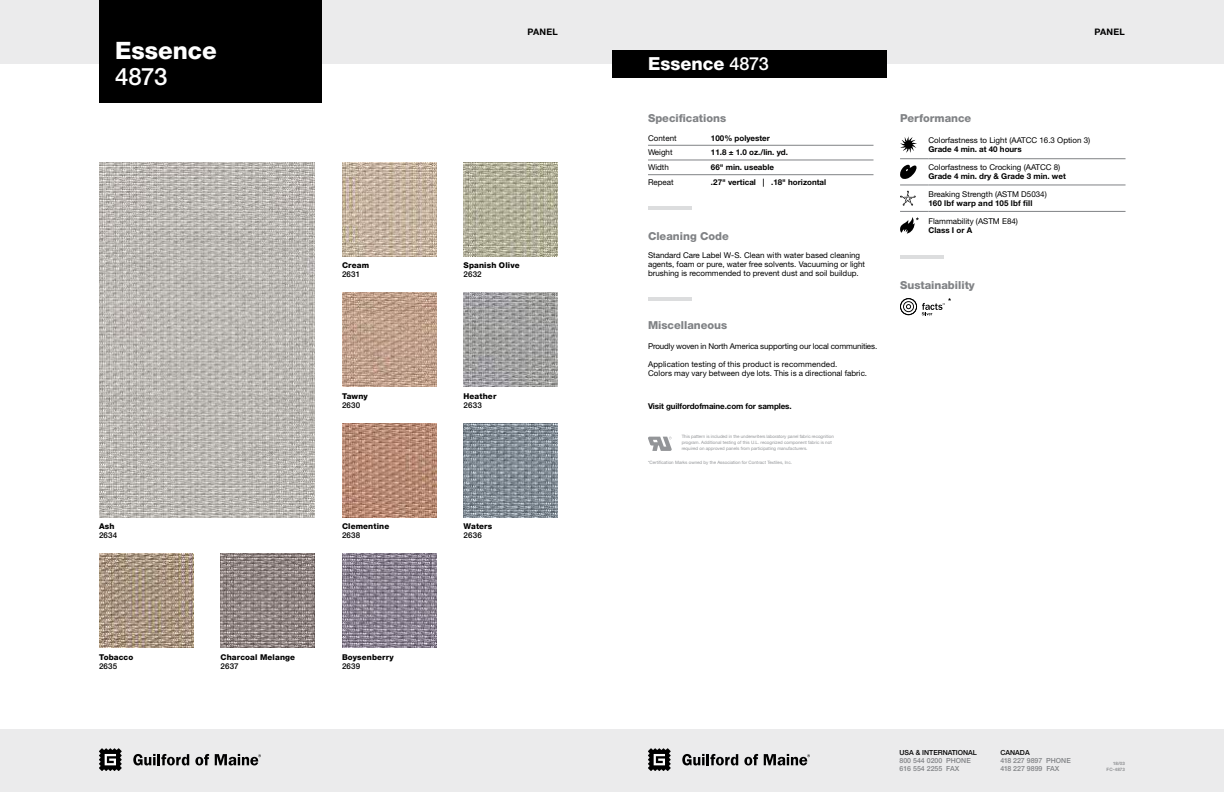
<style>
.page{position:relative;width:1224px;height:792px;background:#fff}
.page>*{position:absolute;margin:0;border:0;box-sizing:border-box;transform-origin:0 0}
.t1{font:800 24px "Helvetica Neue LT Std";color:#fff}
.t2{font:500 24px "Helvetica Neue LT Std";color:#fff}
.t3{font:800 18px "Helvetica Neue LT Std";color:#fff}
.t4{font:800 11px "Helvetica Neue LT Std";color:#808285}
.t5{font:700 9px "Helvetica Neue LT Std";letter-spacing:.03em;color:#000}
.t6{font:8px/9px "Helvetica Neue LT Std";color:#000}
.t7{font:700 8px "Helvetica Neue LT Std";color:#000}
.t8{font:800 8px "Helvetica Neue LT Std";letter-spacing:.015em;color:#000}
.t9{font:500 8px "Helvetica Neue LT Std";letter-spacing:.02em;color:#000}
.t10{font:700 8px "Helvetica Neue LT Std";letter-spacing:.025em;color:#000}
.t11{font:500 7px/8px "Helvetica Neue LT Std";color:#808285}
.t12{font:500 7px "Helvetica Neue LT Std";color:#000}
.t13{font:4.5px/6px "Helvetica Neue LT Std";color:#939598}
.t14{font:500 4.5px/6px "Helvetica Neue LT Std";letter-spacing:.01em;color:#808285;text-align:right}
.s1{font-weight:500}
</style>
<div class="page">
<div style="left:0;top:0;width:1224px;height:63px;background:#ebebec"></div>
<div style="left:0;top:729px;width:1224px;height:63px;background:#ebebec"></div>
<svg style="left:133px;top:754px;width:56px;height:11px"></svg>
<svg style="left:195px;top:754px;width:14px;height:11px"></svg>
<svg style="left:215px;top:754px;width:46px;height:11px"></svg>
<svg style="left:99px;top:748px;width:23px;height:23px"></svg>
<div style="left:612px;top:50px;width:274px;height:28px;background:#000"></div>
<svg style="left:682px;top:754px;width:56px;height:11px"></svg>
<svg style="left:744px;top:754px;width:14px;height:11px"></svg>
<svg style="left:764px;top:754px;width:46px;height:11px"></svg>
<svg style="left:648px;top:748px;width:23px;height:23px"></svg>
<hr style="left:648px;top:145px;width:63px;height:1px;background:#808285">
<hr style="left:711px;top:145px;width:163px;height:1px;background:#808285">
<hr style="left:648px;top:160px;width:63px;height:1px;background:#808285">
<hr style="left:711px;top:160px;width:163px;height:1px;background:#808285">
<hr style="left:648px;top:175px;width:63px;height:1px;background:#808285">
<hr style="left:711px;top:175px;width:163px;height:1px;background:#808285">
<hr style="left:929px;top:159px;width:197px;height:1px;background:#808285">
<hr style="left:929px;top:185px;width:197px;height:1px;background:#808285">
<hr style="left:929px;top:211px;width:197px;height:1px;background:#808285">
<svg style="left:900px;top:136px;width:17px;height:17px"></svg>
<svg style="left:900px;top:159px;width:29px;height:75px"></svg>
<svg style="left:648px;top:437px;width:24px;height:14px"></svg>
<hr style="left:648px;top:207px;width:43px;height:3px;background:#dcddde">
<div style="left:99px;top:0;width:223px;height:103px;background:#000"></div>
<hr style="left:900px;top:255px;width:43px;height:4px;background:#dcddde">
<hr style="left:648px;top:297px;width:43px;height:4px;background:#dcddde">
<svg style="left:900px;top:298px;width:51px;height:17px"></svg>
<img style="left:99px;top:162px;width:216px;height:356px">
<img style="left:99px;top:554px;width:95px;height:94px">
<img style="left:220px;top:554px;width:95px;height:94px">
<img style="left:342px;top:162px;width:94px;height:94px">
<img style="left:342px;top:292px;width:94px;height:95px">
<img style="left:342px;top:423px;width:94px;height:95px">
<img style="left:342px;top:554px;width:94px;height:94px">
<img style="left:464px;top:162px;width:94px;height:94px">
<img style="left:464px;top:292px;width:94px;height:95px">
<img style="left:464px;top:423px;width:94px;height:95px">
<p class="t5" style="left:527px;top:26px;width:32px">PANEL</p>
<p class="t5" style="left:1094px;top:26px;width:32px">PANEL</p>
<h1 class="t1" style="left:115px;top:36px;width:103px">Essence</h1>
<h1 class="t2" style="left:115px;top:62px;width:54px">4873</h1>
<h2 class="t3" style="left:648px;top:53px;width:122px">Essence <span class="s1">4873</span></h2>
<h3 class="t4" style="left:648px;top:112px;width:80px">Specifications</h3>
<p class="t6" style="left:648px;top:133px;width:30px">Content</p>
<p class="t7" style="left:711px;top:133px;width:60px">100% polyester</p>
<p class="t6" style="left:648px;top:148px;width:26px">Weight</p>
<p class="t7" style="left:711px;top:148px;width:78px">11.8 ± 1.0 oz./lin. yd.</p>
<p class="t6" style="left:648px;top:163px;width:22px">Width</p>
<p class="t7" style="left:711px;top:162px;width:65px">66" min. useable</p>
<p class="t6" style="left:648px;top:177px;width:27px">Repeat</p>
<p class="t7" style="left:711px;top:177px;width:117px">.27" vertical | .18" horizontal</p>
<h3 class="t4" style="left:648px;top:229px;width:82px">Cleaning Code</h3>
<h3 class="t4" style="left:900px;top:112px;width:73px">Performance</h3>
<p class="t6" style="left:929px;top:136px;width:163px">Colorfastness to Light (AATCC 16.3 Option 3)</p>
<p class="t7" style="left:929px;top:144px;width:95px">Grade 4 min. at 40 hours</p>
<p class="t6" style="left:929px;top:163px;width:133px">Colorfastness to Crocking (AATCC 8)</p>
<p class="t7" style="left:929px;top:171px;width:139px">Grade 4 min. dry &amp; Grade 3 min. wet</p>
<p class="t6" style="left:929px;top:189px;width:120px">Breaking Strength (ASTM D5034)</p>
<p class="t10" style="left:929px;top:198px;width:105px">160 lbf warp and 105 lbf fill</p>
<p class="t6" style="left:929px;top:216px;width:91px">Flammability (ASTM E84)</p>
<p class="t7" style="left:929px;top:225px;width:45px">Class I or A</p>
<p class="t8" style="left:342px;top:261px;width:29px">Cream</p>
<p class="t9" style="left:342px;top:270px;width:20px">2631</p>
<p class="t8" style="left:464px;top:261px;width:58px">Spanish Olive</p>
<p class="t9" style="left:464px;top:270px;width:20px">2632</p>
<p class="t6" style="left:648px;top:251px;width:219px">Standard Care Label W-S. Clean with water based cleaning agents, foam or pure, water free solvents. Vacuuming or light brushing is recommended to prevent dust and soil buildup.</p>
<h3 class="t4" style="left:900px;top:278px;width:76px">Sustainability</h3>
<h3 class="t4" style="left:648px;top:319px;width:81px">Miscellaneous</h3>
<p class="t6" style="left:648px;top:341px;width:231px">Proudly woven in North America supporting our local communities.</p>
<p class="t6" style="left:648px;top:359px;width:221px">Application testing of this product is recommended.<br>Colors may vary between dye lots. This is a directional fabric.</p>
<p class="t8" style="left:342px;top:391px;width:27px">Tawny</p>
<p class="t9" style="left:342px;top:400px;width:20px">2630</p>
<p class="t8" style="left:464px;top:391px;width:34px">Heather</p>
<p class="t9" style="left:464px;top:400px;width:20px">2633</p>
<p class="t7" style="left:648px;top:401px;width:145px">Visit guilfordofmaine.com for samples.</p>
<p class="t13" style="left:682px;top:434px;width:154px">This pattern is included in the underwriters laboratory panel fabric recognition program. Additional testing of this U.L. recognized component fabric is not required on approved panels from participating manufacturers.</p>
<p class="t13" style="left:648px;top:460px;width:146px">*Certification Marks owned by the Association for Contract Textiles, Inc.</p>
<p class="t8" style="left:99px;top:522px;width:17px">Ash</p>
<p class="t9" style="left:99px;top:531px;width:20px">2634</p>
<p class="t8" style="left:342px;top:522px;width:49px">Clementine</p>
<p class="t9" style="left:342px;top:531px;width:20px">2638</p>
<p class="t8" style="left:464px;top:522px;width:30px">Waters</p>
<p class="t9" style="left:464px;top:531px;width:20px">2636</p>
<p class="t8" style="left:99px;top:652px;width:36px">Tobacco</p>
<p class="t9" style="left:99px;top:661px;width:20px">2635</p>
<p class="t8" style="left:221px;top:652px;width:76px">Charcoal Melange</p>
<p class="t9" style="left:221px;top:661px;width:20px">2637</p>
<p class="t8" style="left:342px;top:652px;width:53px">Boysenberry</p>
<p class="t9" style="left:342px;top:661px;width:20px">2639</p>
<p class="t12" style="left:900px;top:748px;width:79px">USA &amp; INTERNATIONAL</p>
<p class="t11" style="left:900px;top:757px;width:73px">800 544 0200 PHONE<br>616 554 2255 FAX</p>
<p class="t12" style="left:1001px;top:748px;width:31px">CANADA</p>
<p class="t11" style="left:1001px;top:757px;width:72px">418 227 9897 PHONE<br>418 227 9899 FAX</p>
<p class="t14" style="left:1107px;top:760px;width:20px">18/03<br>FC-4873</p>
</div>
